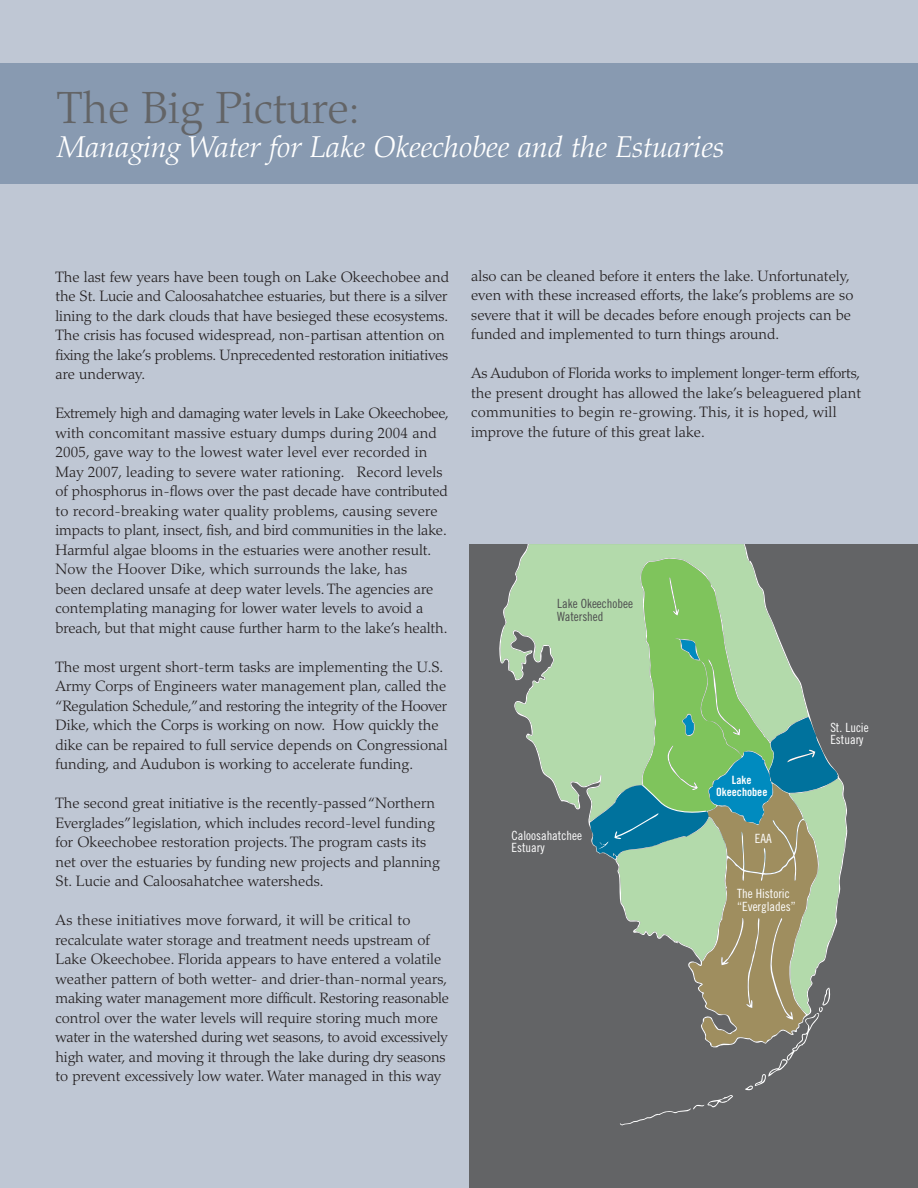
<style>
.page{position:relative;width:918px;height:1188px;background:#bfc7d4}
.page>*{position:absolute;margin:0;border:0;box-sizing:border-box;transform-origin:0 0}
.t1{font:300 45px "Palatino";color:#636466}
.t2{font:italic 300 30px "Palatino";color:#fff}
.t3{font:300 15px/19.5px "Palatino";color:#231f20}
.t4{font:12.75px/12.5px "Trade Gothic Cond Eighteen";color:#fff}
.t5{font:12.75px/12.5px "Trade Gothic Cond Eighteen";color:#4c4c4e}
.t6{font:11.4px/12.5px "Trade Gothic Bold Cond Twenty";color:#fff;text-align:center}
.s1{font-size:40.5px}
</style>
<div class="page">
<div style="left:0;top:64px;width:918px;height:120px;background:#889ab1"></div>
<div style="left:469px;top:544px;width:449px;height:644px;background:#636466"></div>
<svg style="left:499px;top:544px;width:348px;height:581px"></svg>
<h1 class="t1" style="left:57px;top:90px;width:303px">The Big Picture<span class="s1">:</span></h1>
<h2 class="t2" style="left:57px;top:135px;width:668px">Managing Water for Lake Okeechobee and the Estuaries</h2>
<p class="t3" style="left:56px;top:269px;width:395px">The last few years have been tough on Lake Okeechobee and the St. Lucie and Caloosahatchee estuaries, but there is a silver lining to the dark clouds that have besieged these ecosystems.<br>The crisis has focused widespread, non-partisan attention on fixing the lake’s problems. Unprecedented restoration initiatives are underway.</p>
<p class="t3" style="left:56px;top:405px;width:395px">Extremely high and damaging water levels in Lake Okeechobee, with concomitant massive estuary dumps during 2004 and 2005, gave way to the lowest water level ever recorded in May 2007, leading to severe water rationing. Record levels of phosphorus in-flows over the past decade have contributed to record-breaking water quality problems, causing severe impacts to plant, insect, fish, and bird communities in the lake.<br>Harmful algae blooms in the estuaries were another result.<br>Now the Hoover Dike, which surrounds the lake, has<br>been declared unsafe at deep water levels. The agencies are contemplating managing for lower water levels to avoid a breach, but that might cause further harm to the lake’s health.</p>
<p class="t3" style="left:56px;top:659px;width:394px">The most urgent short-term tasks are implementing the U.S.<br>Army Corps of Engineers water management plan, called the “Regulation Schedule,”and restoring the integrity of the Hoover Dike, which the Corps is working on now. How quickly the dike can be repaired to full service depends on Congressional funding, and Audubon is working to accelerate funding.</p>
<p class="t3" style="left:56px;top:795px;width:386px">The second great initiative is the recently-passed “Northern Everglades”legislation, which includes record-level funding for Okeechobee restoration projects. The program casts its net over the estuaries by funding new projects and planning St. Lucie and Caloosahatchee watersheds.</p>
<p class="t3" style="left:56px;top:912px;width:395px">As these initiatives move forward, it will be critical to recalculate water storage and treatment needs upstream of Lake Okeechobee. Florida appears to have entered a volatile weather pattern of both wetter- and drier-than-normal years, making water management more difficult. Restoring reasonable control over the water levels will require storing much more water in the watershed during wet seasons, to avoid excessively high water, and moving it through the lake during dry seasons to prevent excessively low water. Water managed in this way</p>
<p class="t3" style="left:471px;top:267px;width:384px">also can be cleaned before it enters the lake. Unfortunately, even with these increased efforts, the lake’s problems are so severe that it will be decades before enough projects can be funded and implemented to turn things around.</p>
<p class="t3" style="left:471px;top:365px;width:391px">As Audubon of Florida works to implement longer-term efforts, the present drought has allowed the lake’s beleaguered plant communities to begin re-growing. This, it is hoped, will improve the future of this great lake.</p>
<p class="t5" style="left:557px;top:599px;width:77px">Lake Okeechobee<br>Watershed</p>
<p class="t6" style="left:716px;top:774px;width:53px">Lake<br>Okeechobee</p>
<p class="t4" style="left:511px;top:830px;width:72px">Caloosahatchee<br>Estuary</p>
<p class="t4" style="left:755px;top:833px;width:18px">EAA</p>
<p class="t4" style="left:737px;top:889px;width:60px">The Historic “Everglades”</p>
<p class="t4" style="left:830px;top:722px;width:40px">St. Lucie<br>Estuary</p>
</div>
